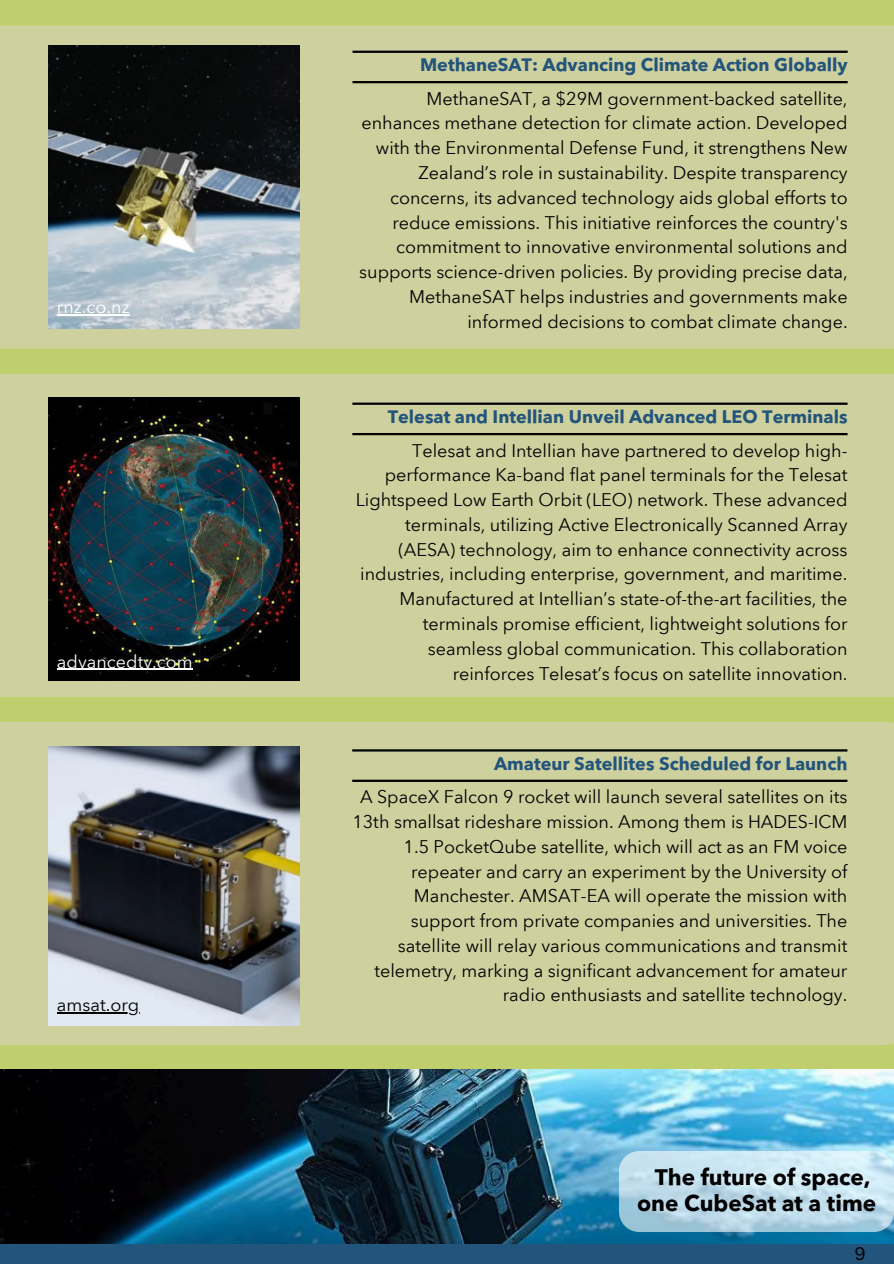
<style>
.page{position:relative;width:894px;height:1264px;background:#fff}
.page>*{position:absolute;margin:0;border:0;box-sizing:border-box;transform-origin:0 0}
.t1{font:700 22.5px/25.8px "Avenir Next Arabic";color:#000;text-align:center}
.t2{font:18px/24.8px "Avenir Next Arabic";color:#000;text-align:right}
.t3{font:700 18px "Avenir Next Arabic";color:#23547b}
.t4{font:18px "Avenir Next Arabic";color:#fff}
.t5{font:17.85px "Canva Sans";color:#000}
</style>
<div class="page">
<div style="left:0;top:0;width:893px;height:1263px;background:#bfcf6e"></div>
<div style="left:0;top:25px;width:893px;height:323px;background:#ced19e"></div>
<div style="left:0;top:374px;width:893px;height:323px;background:#ced19e"></div>
<div style="left:0;top:722px;width:893px;height:322px;background:#ced19e"></div>
<div style="left:0;top:1243px;width:893px;height:20px;background:#23547b"></div>
<hr style="left:352px;top:81px;width:495px;height:2px;background:#000">
<hr style="left:352px;top:51px;width:495px;height:2px;background:#000">
<hr style="left:352px;top:433px;width:495px;height:2px;background:#000">
<hr style="left:352px;top:402px;width:495px;height:3px;background:#000">
<hr style="left:352px;top:779px;width:495px;height:3px;background:#000">
<hr style="left:352px;top:749px;width:495px;height:2px;background:#000">
<img style="left:0;top:1069px;width:893px;height:173px">
<img style="left:48px;top:46px;width:251px;height:282px">
<img style="left:48px;top:397px;width:251px;height:283px">
<img style="left:48px;top:746px;width:251px;height:279px">
<hr style="left:57px;top:314px;width:73px;height:1px;background:#fff">
<hr style="left:57px;top:668px;width:136px;height:2px;background:#fff">
<hr style="left:57px;top:1012px;width:82px;height:1px;background:#000">
<div style="left:618px;top:1150px;width:275px;height:81px;background:#fff;border-radius:20px;opacity:.6"></div>
<p class="t4" style="left:57px;top:296px;width:74px">rnz.co.nz</p>
<p class="t4" style="left:57px;top:651px;width:137px">advancedtv.com</p>
<h2 class="t2" style="left:57px;top:992px;width:84px">amsat.org</h2>
<p class="t3" style="left:420px;top:54px;width:429px">MethaneSAT: Advancing Climate Action Globally</p>
<p class="t2" style="left:359px;top:86px;width:490px">MethaneSAT, a $29M government-backed satellite, enhances methane detection for climate action. Developed with the Environmental Defense Fund, it strengthens New Zealand’s role in sustainability. Despite transparency concerns, its advanced technology aids global efforts to reduce emissions. This initiative reinforces the country's commitment to innovative environmental solutions and supports science-driven policies. By providing precise data, MethaneSAT helps industries and governments make informed decisions to combat climate change.</p>
<h2 class="t3" style="left:387px;top:406px;width:461px">Telesat and Intellian Unveil Advanced LEO Terminals</h2>
<p class="t2" style="left:355px;top:438px;width:493px">Telesat and Intellian have partnered to develop high&shy;performance Ka-band flat panel terminals for the Telesat Lightspeed Low Earth Orbit (LEO) network. These advanced terminals, utilizing Active Electronically Scanned Array (AESA) technology, aim to enhance connectivity across industries, including enterprise, government, and maritime.<br>Manufactured at Intellian’s state-of-the-art facilities, the terminals promise efficient, lightweight solutions for seamless global communication. This collaboration reinforces Telesat’s focus on satellite innovation.</p>
<p class="t3" style="left:494px;top:752px;width:355px">Amateur Satellites Scheduled for Launch</p>
<p class="t2" style="left:352px;top:784px;width:496px">A SpaceX Falcon 9 rocket will launch several satellites on its 13th smallsat rideshare mission. Among them is HADES-ICM 1.5 PocketQube satellite, which will act as an FM voice repeater and carry an experiment by the University of Manchester. AMSAT-EA will operate the mission with support from private companies and universities. The satellite will relay various communications and transmit telemetry, marking a significant advancement for amateur radio enthusiasts and satellite technology.</p>
<p class="t1" style="left:636px;top:1164px;width:240px">The future of space, one CubeSat at a time</p>
<p class="t5" style="left:854px;top:1241px;width:13px">9</p>
</div>
